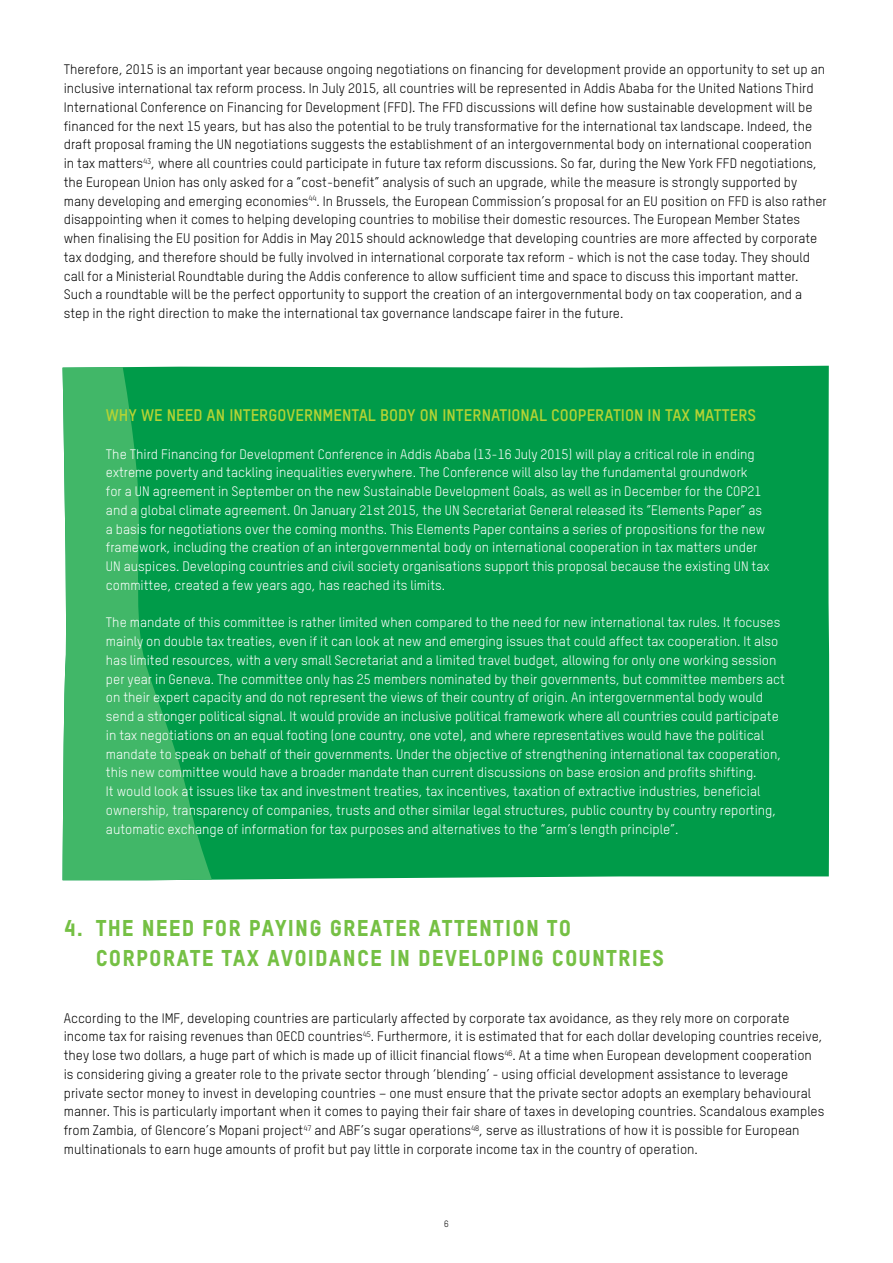
<style>
.page{position:relative;width:893px;height:1263px;background:#fff}
.page>*{position:absolute;margin:0;border:0;box-sizing:border-box;transform-origin:0 0}
.t1{font:22.5px/30px "Oxfam TSTARPRO Headline";letter-spacing:.05em;color:#75c044}
.t2{font:700 16.5px "Oxfam TSTARPRO";color:#b5d334}
.t3{font:13.5px/18.8px "Oxfam TSTARPRO";color:#000}
.t4{font:13.5px/18.8px "Oxfam TSTARPRO";color:#fff}
.t5{font:9px "Oxfam TSTARPRO";color:#000}
</style>
<div class="page">
<div style="left:253px;top:366px;width:577px;height:514px;background:#009b49"></div>
<svg style="left:63px;top:366px;width:190px;height:514px;background:#21a959"></svg>
<p class="t3" style="left:64px;top:60px;width:764px">Therefore, 2015 is an important year because ongoing negotiations on financing for development provide an opportunity to set up an inclusive international tax reform process. I n July 2015, all countries will be represented in Addis Ababa for the United Nations Third International Conference on Financing for Development (FFD). The FFD discussions will define how sustainable development will be financed for the next 15 years, but has also the potential to be truly transformative for the international tax landscape. I ndeed, the draft proposal framing the UN negotiations suggests the establishment of an intergovernmental body on international cooperation<br>in tax matters<sup>43</sup>, where all countries could participate in future tax reform discussions. So far, during the New York FFD negotiations, the European Union has only asked for a “cost-benefit” analysis of such an upgrade, while the measure is strongly supported by many developing and emerging economies<sup>44</sup>. In Brussels, the European Commission’s proposal for an EU position on FFD is also rather disappointing when it comes to helping developing countries to mobilise their domestic resources. The European Member States when finalising the EU position for Addis in May 2015 should acknowledge that developing countries are more affected by corporate tax dodging, and therefore should be fully involved in international corporate tax reform - which is not the case today. They should call for a Ministerial Roundtable during the Addis conference to allow sufficient time and space to discuss this important matter.<br>Such a roundtable will be the perfect opportunity to support the creation of an intergovernmental body on tax cooperation, and a step in the right direction to make the international tax governance landscape fairer in the future.</p>
<p class="t2" style="left:106px;top:405px;width:652px">WHY WE NEED AN INTERGOVERNMENTAL BODY ON INTERNATIONAL COOPERATION IN TAX MATTERS</p>
<p class="t4" style="left:106px;top:444px;width:665px">The Third Financing for Development Conference in Addis Ababa (13-16 July 2015) will play a critical role in ending extreme poverty and tackling inequalities everywhere. The Conference will also lay the fundamental groundwork<br>for a UN agreement in September on the new Sustainable Development Goals, as well as in December for the COP21 and a global climate agreement. On January 21st 2015, the UN Secretariat General released its “Elements Paper” as a basis for negotiations over the coming months. This Elements Paper contains a series of propositions for the new framework, including the creation of an intergovernmental body on international cooperation in tax matters under UN auspices. Developing countries and civil society organisations support this proposal because the existing UN tax committee, created a few years ago, has reached its limits.</p>
<p class="t4" style="left:106px;top:613px;width:680px">The mandate of this committee is rather limited when compared to the need for new international tax rules. It focuses mainly on double tax treaties, even if it can look at new and emerging issues that could affect tax cooperation. It also has limited resources, with a very small Secretariat and a limited travel budget, allowing for only one working session per year in Geneva. The committee only has 25 members nominated by their governments, but committee members act on their expert capacity and do not represent the views of their country of origin. An intergovernmental body would send a stronger political signal. It would provide an inclusive political framework where all countries could participate in tax negotiations on an equal footing (one country, one vote), and where representatives would have the political mandate to speak on behalf of their governments. Under the objective of strengthening international tax cooperation, this new committee would have a broader mandate than current discussions on base erosion and profits shifting.<br>It would look at issues like tax and investment treaties, tax incentives, taxation of extractive industries, beneficial ownership, transparency of companies, trusts and other similar legal structures, public country by country reporting, automatic exchange of information for tax purposes and alternatives to the “arm’s length principle”.</p>
<h1 class="t1" style="left:96px;top:912px;width:570px;text-indent:-32px">4. THE NEED FOR PAYING GREATER ATTENTION TO<br>CORPORATE TAX AVOIDANCE IN DEVELOPING COUNTRIES</h1>
<p class="t3" style="left:64px;top:1008px;width:762px">According to the I MF, developing countries are particularly affected by corporate tax avoidance, as they rely more on corporate income tax for raising revenues than OECD countries<sup>45</sup>. Furthermore, it is estimated that for each dollar developing countries receive, they lose two dollars, a huge part of which is made up of illicit financial flows<sup>46</sup>. At a time when European development cooperation is considering giving a greater role to the private sector through ‘blending’ - using official development assistance to leverage private sector money to invest in developing countries – one must ensure that the private sector adopts an exemplary behavioural manner. This is particularly important when it comes to paying their fair share of taxes in developing countries. Scandalous examples from Zambia, of Glencore’s Mopani project<sup>47</sup> and ABF’s sugar operations<sup>48</sup>, serve as illustrations of how it is possible for European multinationals to earn huge amounts of profit but pay little in corporate income tax in the country of operation.</p>
<p class="t5" style="left:444px;top:1219px;width:6px">6</p>
</div>
